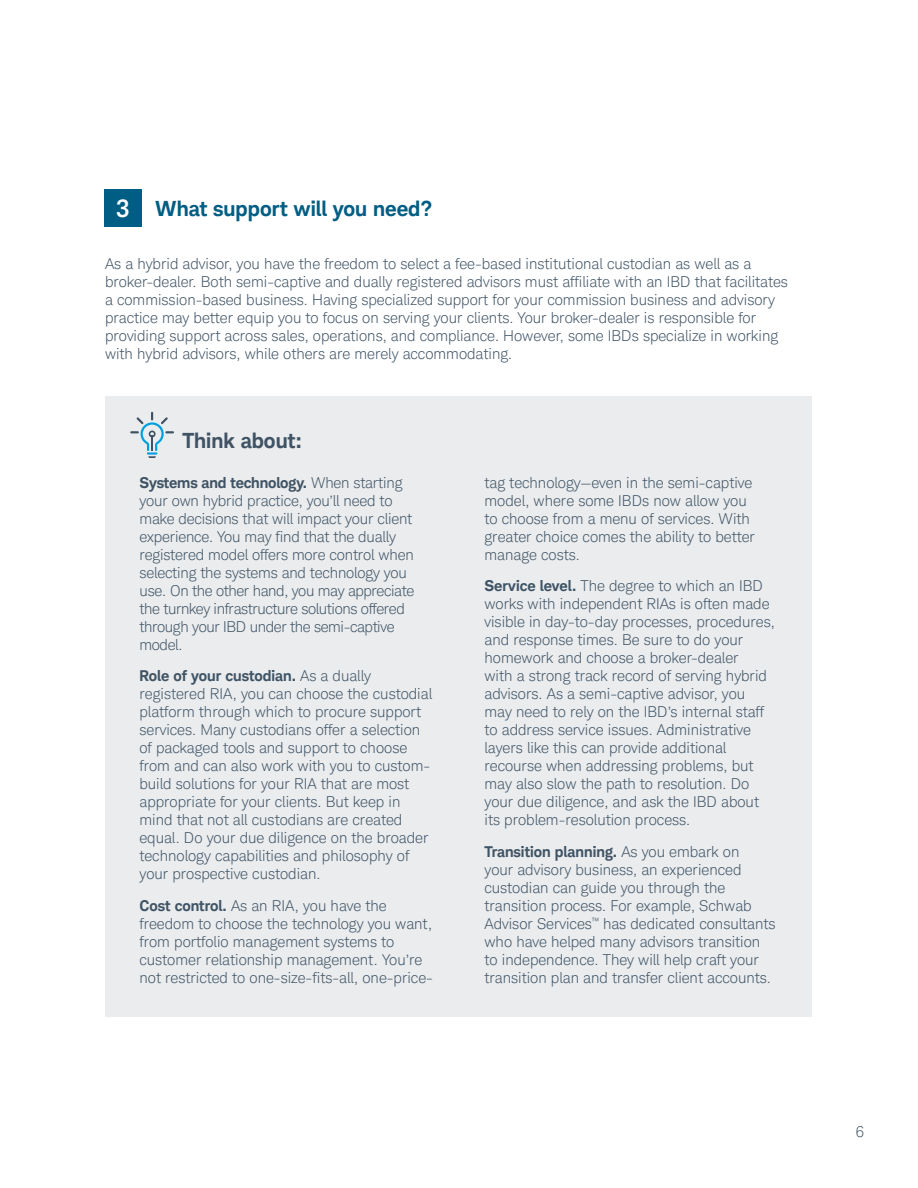
<style>
.page{position:relative;width:918px;height:1188px;background:#fff}
.page>*{position:absolute;margin:0;border:0;box-sizing:border-box;transform-origin:0 0}
.t1{font:700 21px "Charles Modern";color:#005d83}
.t2{font:700 21px "Charles Modern";color:#3f5364}
.t3{font:300 15px/18px "Charles Modern";color:#3f5364}
.s1{font-weight:500;font-size:24.15px;color:#fff}
.s2{font-weight:700}
</style>
<div class="page">
<div style="left:104px;top:189px;width:38px;height:37px;background:#005d83"></div>
<div style="left:106px;top:396px;width:706px;height:621px;background:#eaecee"></div>
<svg style="left:130px;top:412px;width:44px;height:45px"></svg>
<h1 class="t1" style="left:116px;top:196px;width:318px"><span class="s1">3</span> What support will you need?</h1>
<p class="t3" style="left:105px;top:255px;width:684px">As a hybrid advisor, you have the freedom to select a fee-based institutional custodian as well as a broker-dealer. Both semi-captive and dually registered advisors must affiliate with an IBD that facilitates a commission-based business. Having specialized support for your commission business and advisory practice may better equip you to focus on serving your clients. Your broker-dealer is responsible for providing support across sales, operations, and compliance. However, some IBDs specialize in working with hybrid advisors, while others are merely accommodating.</p>
<h1 class="t2" style="left:182px;top:428px;width:120px">Think about:</h1>
<p class="t3" style="left:140px;top:474px;width:276px"><span class="s2">Systems and technology.</span> When starting your own hybrid practice, you’ll need to make decisions that will impact your client experience. You may find that the dually registered model offers more control when selecting the systems and technology you use. On the other hand, you may appreciate the turnkey infrastructure solutions offered through your IBD under the semi-captive model.</p>
<p class="t3" style="left:140px;top:667px;width:294px"><span class="s2">Role of your custodian.</span> As a dually registered RIA, you can choose the custodial platform through which to procure support services. Many custodians offer a selection of packaged tools and support to choose from and can also work with you to custom&shy;build solutions for your RIA that are most appropriate for your clients. But keep in mind that not all custodians are created equal. Do your due diligence on the broader technology capabilities and philosophy of your prospective custodian.</p>
<p class="t3" style="left:140px;top:897px;width:295px"><span class="s2">Cost control.</span> As an RIA, you have the freedom to choose the technology you want, from portfolio management systems to customer relationship management. You’re not restricted to one-size-fits-all, one-price-</p>
<p class="t3" style="left:484px;top:474px;width:272px">tag technology—even in the semi-captive model, where some IBDs now allow you to choose from a menu of services. With greater choice comes the ability to better manage costs.</p>
<p class="t3" style="left:484px;top:577px;width:292px"><span class="s2">Service level.</span> The degree to which an IBD works with independent RIAs is often made visible in day-to-day processes, procedures, and response times. Be sure to do your homework and choose a broker-dealer<br>with a strong track record of serving hybrid advisors. As a semi-captive advisor, you may need to rely on the IBD’s internal staff to address service issues. Administrative layers like this can provide additional recourse when addressing problems, but may also slow the path to resolution. Do your due diligence, and ask the IBD about its problem-resolution process.</p>
<p class="t3" style="left:484px;top:843px;width:293px"><span class="s2">Transition planning.</span> As you embark on<br>your advisory business, an experienced custodian can guide you through the transition process. For example, Schwab Advisor Services<sup>™</sup> has dedicated consultants who have helped many advisors transition to independence. They will help craft your transition plan and transfer client accounts.</p>
<p class="t3" style="left:856px;top:1123px;width:10px">6</p>
</div>
